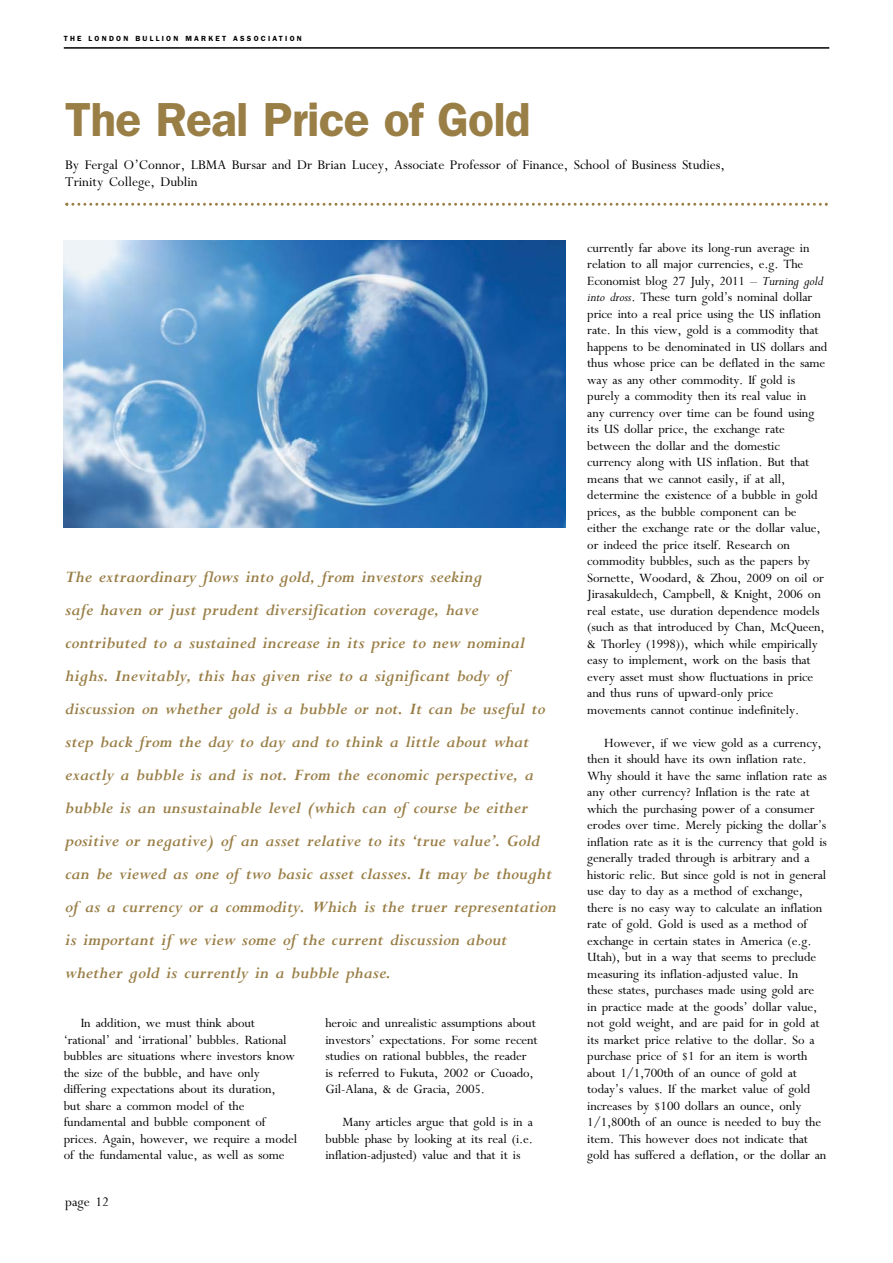
<style>
.page{position:relative;width:893px;height:1263px;background:#fff}
.page>*{position:absolute;margin:0;border:0;box-sizing:border-box;transform-origin:0 0}
.t1{font:600 48px "Franklin Gothic";letter-spacing:-.02em;color:#997e46}
.t2{font:italic 700 18px/33px "M Perpetua";color:#997e46}
.t3{font:15px/16.5px "M Perpetua";color:#000}
.t4{font:14.25px/16.5px "M Perpetua";letter-spacing:-.01em;color:#000}
.t5{font:600 7.5px "Franklin Gothic";letter-spacing:.3em;color:#000}
.s1{font-style:italic}
</style>
<div class="page">
<hr style="left:64px;top:47px;width:765px;height:2px;background:#000">
<svg style="left:65px;top:203px;width:763px;height:3px"></svg>
<img style="left:64px;top:240px;width:502px;height:287px">
<p class="t5" style="left:64px;top:36px;width:240px">THE LONDON BULLION MARKET ASSOCIATION</p>
<h1 class="t1" style="left:65px;top:103px;width:467px">The Real Price of Gold</h1>
<p class="t3" style="left:65px;top:156px;width:661px">By Fergal O’Connor, LBMA Bursar and Dr Brian Lucey, Associate Professor of Finance, School of Business Studies,<br>Trinity College, Dublin</p>
<p class="t2" style="left:65px;top:562px;width:493px">The extraordinary flows into gold, from investors seeking<br>safe haven or just prudent diversification coverage, have contributed to a sustained increase in its price to new nominal highs. Inevitably, this has given rise to a significant body of discussion on whether gold is a bubble or not. It can be useful to step back from the day to day and to think a little about what exactly a bubble is and is not. From the economic perspective, a bubble is an unsustainable level (which can of course be either positive or negative) of an asset relative to its ‘true value’. Gold can be viewed as one of two basic asset classes. It may be thought of as a currency or a commodity. Which is the truer representation is important if we view some of the current discussion about whether gold is currently in a bubble phase.</p>
<p class="t4" style="left:64px;top:1014px;width:235px;text-indent:17px">In addition, we must think about ‘rational’ and ‘irrational’ bubbles. Rational bubbles are situations where investors know the size of the bubble, and have only differing expectations about its duration,<br>but share a common model of the fundamental and bubble component of prices. Again, however, we require a model of the fundamental value, as well as some</p>
<p class="t4" style="left:325px;top:1014px;width:214px">heroic and unrealistic assumptions about investors’ expectations. For some recent studies on rational bubbles, the reader is referred to Fukuta, 2002 or Cuoado, Gil-Alana, &amp; de Gracia, 2005.</p>
<p class="t4" style="left:325px;top:1113px;width:209px;text-align:justify;text-indent:17px">Many articles argue that gold is in a bubble phase by looking at its real (i.e. inflation-adjusted) value and that it is</p>
<p class="t3" style="left:65px;top:1192px;width:45px">page 12</p>
<p class="t4" style="left:587px;top:239px;width:242px">currently far above its long-run average in relation to all major currencies, e.g. The Economist blog 27 July, 2011 – <span class="s1">Turning gold into dross</span>. These turn gold’s nominal dollar price into a real price using the US inflation rate. In this view, gold is a commodity that happens to be denominated in US dollars and thus whose price can be deflated in the same way as any other commodity. If gold is purely a commodity then its real value in<br>any currency over time can be found using its US dollar price, the exchange rate between the dollar and the domestic currency along with US inflation. But that means that we cannot easily, if at all, determine the existence of a bubble in gold prices, as the bubble component can be either the exchange rate or the dollar value, or indeed the price itself. Research on commodity bubbles, such as the papers by Sornette, Woodard, &amp; Zhou, 2009 on oil or Jirasakuldech, Campbell, &amp; Knight, 2006 on real estate, use duration dependence models (such as that introduced by Chan, McQueen, &amp; Thorley (1998)), which while empirically easy to implement, work on the basis that every asset must show fluctuations in price and thus runs of upward-only price movements cannot continue indefinitely.</p>
<p class="t4" style="left:587px;top:734px;width:241px;text-indent:17px">However, if we view gold as a currency, then it should have its own inflation rate.<br>Why should it have the same inflation rate as any other currency? Inflation is the rate at which the purchasing power of a consumer erodes over time. Merely picking the dollar’s inflation rate as it is the currency that gold is generally traded through is arbitrary and a historic relic. But since gold is not in general use day to day as a method of exchange, there is no easy way to calculate an inflation rate of gold. Gold is used as a method of exchange in certain states in America (e.g.<br>Utah), but in a way that seems to preclude measuring its inflation-adjusted value. In these states, purchases made using gold are in practice made at the goods’ dollar value, not gold weight, and are paid for in gold at its market price relative to the dollar. So a purchase price of $1 for an item is worth about 1/1,700th of an ounce of gold at today’s values. If the market value of gold increases by $100 dollars an ounce, only 1/1,800th of an ounce is needed to buy the item. This however does not indicate that gold has suffered a deflation, or the dollar an</p>
</div>
